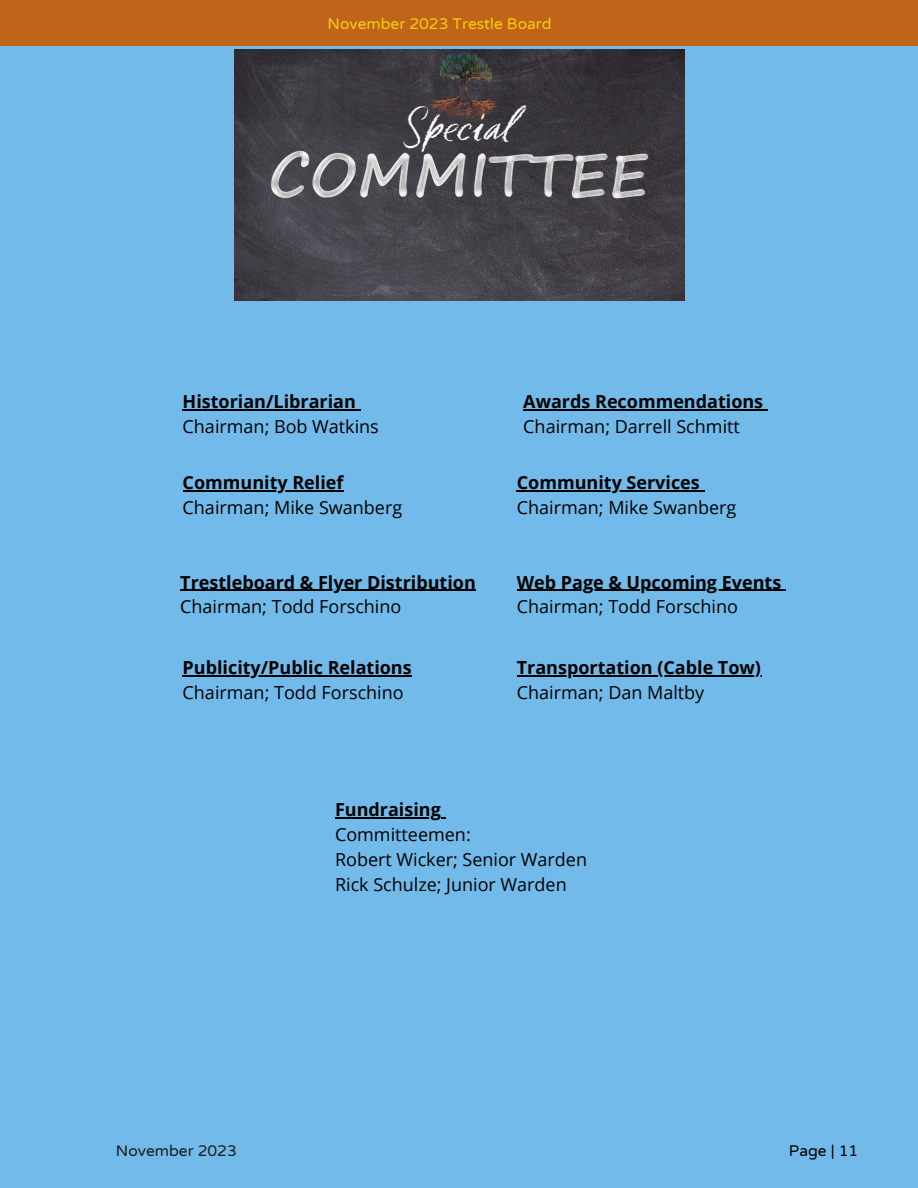
<style>
.page{position:relative;width:918px;height:1188px;background:#72bae9}
.page>*{position:absolute;margin:0;border:0;box-sizing:border-box;transform-origin:0 0}
.t1{font:42.9px "Six Hands Chalk";color:#fff}
.t2{font:18px "Open Sans";color:#000}
.t3{font:700 18px/24.8px "Open Sans";color:#000}
.t4{font:15.6px "Varela Round";color:#f8ce06}
.t5{font:15.6px "Varela Round";color:#1c1c1c}
.t6{font:15.6px "Varela Round";color:#000}
.s1{font-weight:400}
</style>
<div class="page">
<div style="left:0;top:0;width:918px;height:46px;background:#c06419"></div>
<img style="left:234px;top:49px;width:450px;height:251px">
<hr style="left:183px;top:409px;width:173px;height:1px;background:#000">
<hr style="left:523px;top:409px;width:240px;height:1px;background:#000">
<hr style="left:183px;top:490px;width:161px;height:1px;background:#000">
<hr style="left:517px;top:490px;width:183px;height:1px;background:#000">
<hr style="left:180px;top:590px;width:296px;height:1px;background:#000">
<hr style="left:517px;top:590px;width:265px;height:1px;background:#000">
<hr style="left:183px;top:675px;width:229px;height:1px;background:#000">
<hr style="left:517px;top:675px;width:244px;height:1px;background:#000">
<hr style="left:335px;top:817px;width:106px;height:2px;background:#000">
<img style="left:407px;top:52px;width:104px;height:78px">
<p class="t4" style="left:328px;top:14px;width:226px">November 2023 Trestle Board</p>
<p class="t1" style="left:400px;top:100px;width:112px">Special</p>
<p class="t3" style="left:183px;top:389px;width:175px">Historian/Librarian</p>
<p class="t2" style="left:183px;top:413px;width:198px">Chairman; Bob Watkins</p>
<p class="t3" style="left:523px;top:389px;width:241px">Awards Recommendations</p>
<p class="t2" style="left:523px;top:413px;width:218px">Chairman; Darrell Schmitt</p>
<p class="t3" style="left:183px;top:469px;width:162px">Community Relief</p>
<p class="t2" style="left:183px;top:494px;width:221px">Chairman; Mike Swanberg</p>
<p class="t3" style="left:180px;top:569px;width:297px">Trestleboard &amp; Flyer Distribution</p>
<p class="t2" style="left:180px;top:594px;width:223px">Chairman; Todd Forschino</p>
<p class="t3" style="left:183px;top:655px;width:231px">Publicity/Public Relations</p>
<p class="t2" style="left:183px;top:680px;width:223px">Chairman; Todd Forschino</p>
<p class="t3" style="left:517px;top:469px;width:184px">Community Services</p>
<p class="t2" style="left:517px;top:494px;width:221px">Chairman; Mike Swanberg</p>
<p class="t3" style="left:517px;top:569px;width:266px">Web Page &amp; Upcoming Events</p>
<p class="t2" style="left:517px;top:594px;width:223px">Chairman; Todd Forschino</p>
<p class="t3" style="left:517px;top:655px;width:246px">Transportation (Cable Tow)<br><span class="s1">Chairman; Dan Maltby</span></p>
<p class="t3" style="left:335px;top:797px;width:107px">Fundraising</p>
<p class="t2" style="left:335px;top:822px;width:137px">Committeemen:</p>
<p class="t2" style="left:335px;top:847px;width:254px">Robert Wicker; Senior Warden</p>
<p class="t2" style="left:335px;top:871px;width:233px">Rick Schulze; Junior Warden</p>
<p class="t5" style="left:116px;top:1141px;width:122px">November 2023</p>
<p class="t6" style="left:789px;top:1141px;width:71px">Page | 11</p>
</div>
